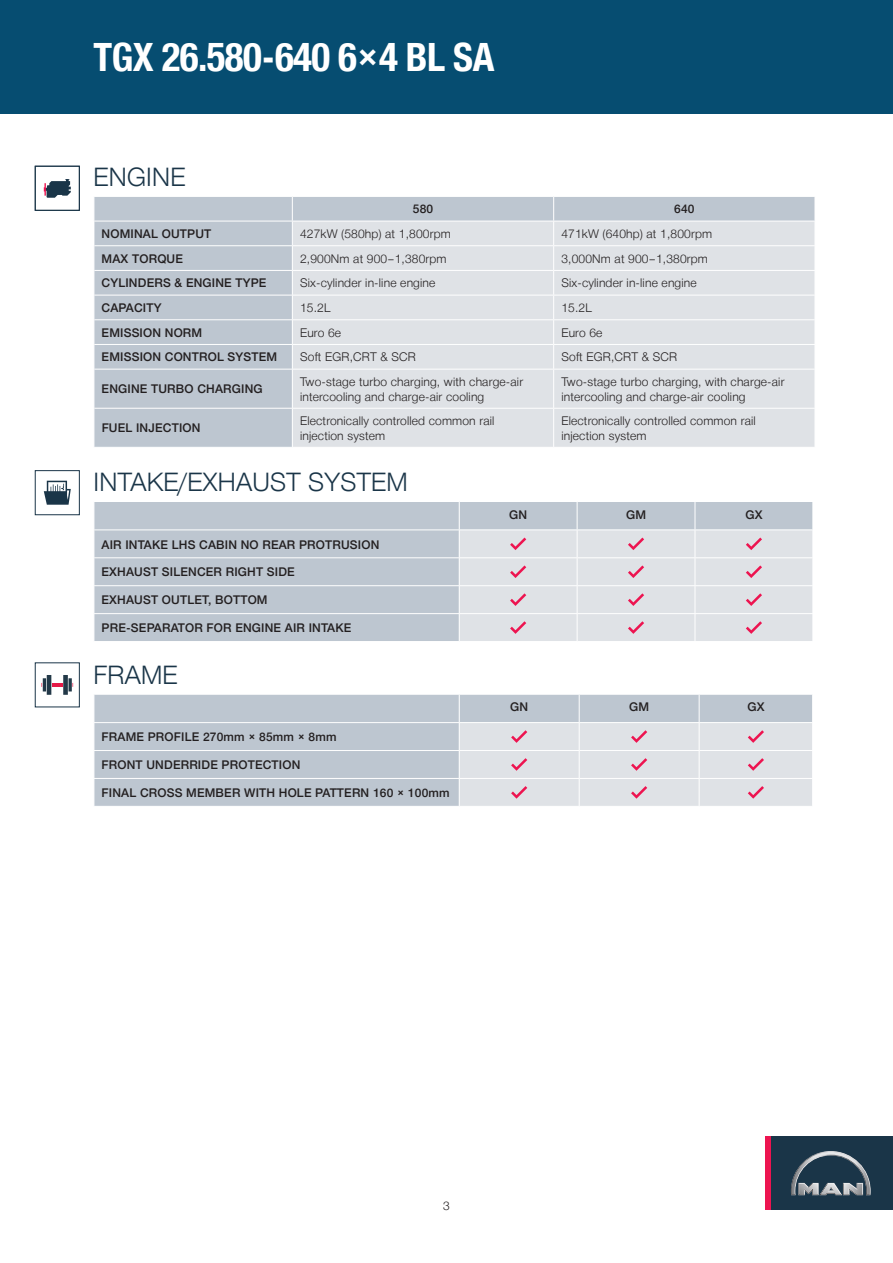
<style>
.page{position:relative;width:893px;height:1263px;background:#fff}
.page>*{position:absolute;margin:0;border:0;box-sizing:border-box;transform-origin:0 0}
.t1{font:700 39px "Man Global Condensed";letter-spacing:-.015em;color:#fff}
.t2{font:300 25.5px "Man Global";letter-spacing:.01em;color:#1a3548}
.t3{font:300 12px/14.4px "Man Global";letter-spacing:.015em;color:#231f20}
.t4{font:500 12px "Man Global";letter-spacing:.015em;color:#231f20}
.s1{font-family:"Man Global Condensed";font-weight:700}
</style>
<div class="page">
<div style="left:0;top:0;width:893px;height:114px;background:#064d71"></div>
<div style="left:765px;top:1136px;width:6px;height:74px;background:#ed1450"></div>
<svg style="left:771px;top:1136px;width:122px;height:74px;background:#2d4556"></svg>
<div style="left:95px;top:197px;width:720px;height:250px;background:#bdc6d0"></div>
<div style="left:94px;top:221px;width:198px;height:25px;background:#bdc6d0"></div>
<div style="left:293px;top:222px;width:522px;height:225px;background:#dfe2e6"></div>
<hr style="left:94px;top:270px;width:198px;height:1px;background:#fff">
<hr style="left:94px;top:295px;width:198px;height:1px;background:#fff">
<hr style="left:94px;top:319px;width:198px;height:1px;background:#fff">
<hr style="left:94px;top:344px;width:198px;height:1px;background:#fff">
<hr style="left:94px;top:369px;width:198px;height:1px;background:#fff">
<hr style="left:94px;top:408px;width:198px;height:1px;background:#fff">
<hr style="left:94px;top:221px;width:198px;height:1px;background:#fff">
<hr style="left:94px;top:245px;width:198px;height:1px;background:#fff">
<hr style="left:292px;top:221px;width:262px;height:1px;background:#fff">
<hr style="left:554px;top:221px;width:261px;height:1px;background:#fff">
<hr style="left:292px;top:245px;width:262px;height:1px;background:#fff">
<hr style="left:554px;top:245px;width:261px;height:1px;background:#fff">
<hr style="left:292px;top:270px;width:262px;height:1px;background:#fff">
<hr style="left:554px;top:270px;width:261px;height:1px;background:#fff">
<hr style="left:292px;top:295px;width:262px;height:1px;background:#fff">
<hr style="left:554px;top:295px;width:261px;height:1px;background:#fff">
<hr style="left:292px;top:319px;width:262px;height:1px;background:#fff">
<hr style="left:554px;top:319px;width:261px;height:1px;background:#fff">
<hr style="left:292px;top:344px;width:262px;height:1px;background:#fff">
<hr style="left:554px;top:344px;width:261px;height:1px;background:#fff">
<hr style="left:292px;top:369px;width:262px;height:1px;background:#fff">
<hr style="left:554px;top:369px;width:261px;height:1px;background:#fff">
<hr style="left:292px;top:408px;width:262px;height:1px;background:#fff">
<hr style="left:554px;top:408px;width:261px;height:1px;background:#fff">
<svg style="left:292px;top:197px;width:1px;height:172px"></svg>
<svg style="left:553px;top:197px;width:1px;height:172px"></svg>
<hr style="left:292px;top:369px;width:1px;height:39px;background:#fff">
<hr style="left:553px;top:369px;width:1px;height:39px;background:#fff">
<hr style="left:292px;top:409px;width:1px;height:38px;background:#fff">
<hr style="left:553px;top:409px;width:1px;height:38px;background:#fff">
<svg style="left:94px;top:197px;width:1px;height:172px"></svg>
<svg style="left:44px;top:179px;width:27px;height:19px"></svg>
<div style="left:35px;top:166px;width:45px;height:45px;border:1px solid #1a3548"></div>
<div style="left:95px;top:502px;width:364px;height:139px;background:#bdc6d0"></div>
<hr style="left:94px;top:557px;width:365px;height:1px;background:#fff">
<hr style="left:94px;top:585px;width:365px;height:1px;background:#fff">
<hr style="left:94px;top:613px;width:365px;height:1px;background:#fff">
<hr style="left:94px;top:529px;width:365px;height:1px;background:#fff">
<svg style="left:94px;top:502px;width:1px;height:139px"></svg>
<svg style="left:459px;top:502px;width:354px;height:139px;background:#d9dbe0"></svg>
<svg style="left:44px;top:481px;width:27px;height:24px"></svg>
<div style="left:35px;top:470px;width:45px;height:45px;border:1px solid #1a3548"></div>
<svg style="left:94px;top:694px;width:718px;height:112px;background:#cbd0d8"></svg>
<svg style="left:41px;top:675px;width:32px;height:20px"></svg>
<div style="left:35px;top:662px;width:45px;height:45px;border:1px solid #1a3548"></div>
<h1 class="t1" style="left:94px;top:35px;width:402px">TGX 26.580-640 6×4 BL SA</h1>
<h2 class="t2" style="left:94px;top:162px;width:93px">ENGINE</h2>
<p class="t4" style="left:413px;top:202px;width:22px">580</p>
<p class="t4" style="left:674px;top:202px;width:22px">640</p>
<p class="t4" style="left:102px;top:227px;width:111px">NOMINAL OUTPUT</p>
<p class="t3" style="left:300px;top:227px;width:152px">427kW (580hp) at 1,800rpm</p>
<p class="t3" style="left:561px;top:227px;width:152px">471kW (640hp) at 1,800rpm</p>
<p class="t4" style="left:102px;top:252px;width:83px">MAX TORQUE</p>
<p class="t3" style="left:300px;top:251px;width:148px">2,900Nm at 900–1,380rpm</p>
<p class="t3" style="left:561px;top:251px;width:148px">3,000Nm at 900–1,380rpm</p>
<p class="t4" style="left:102px;top:276px;width:166px">CYLINDERS &amp; ENGINE TYPE</p>
<p class="t3" style="left:300px;top:276px;width:137px">Six-cylinder in-line engine</p>
<p class="t3" style="left:561px;top:276px;width:137px">Six-cylinder in-line engine</p>
<p class="t4" style="left:102px;top:301px;width:61px">CAPACITY</p>
<p class="t3" style="left:300px;top:301px;width:32px">15.2L</p>
<p class="t3" style="left:561px;top:301px;width:32px">15.2L</p>
<p class="t4" style="left:102px;top:326px;width:102px">EMISSION NORM</p>
<p class="t3" style="left:300px;top:325px;width:43px">Euro 6e</p>
<p class="t3" style="left:561px;top:325px;width:43px">Euro 6e</p>
<p class="t4" style="left:102px;top:350px;width:177px">EMISSION CONTROL SYSTEM</p>
<p class="t3" style="left:300px;top:350px;width:117px">Soft EGR,CRT &amp; SCR</p>
<p class="t3" style="left:561px;top:350px;width:117px">Soft EGR,CRT &amp; SCR</p>
<p class="t4" style="left:102px;top:382px;width:162px">ENGINE TURBO CHARGING</p>
<p class="t3" style="left:300px;top:375px;width:225px">Two-stage turbo charging, with charge-air intercooling and charge-air cooling</p>
<p class="t3" style="left:561px;top:375px;width:225px">Two-stage turbo charging, with charge-air intercooling and charge-air cooling</p>
<p class="t4" style="left:102px;top:421px;width:100px">FUEL INJECTION</p>
<p class="t3" style="left:300px;top:414px;width:196px">Electronically controlled common rail injection system</p>
<p class="t3" style="left:561px;top:414px;width:196px">Electronically controlled common rail injection system</p>
<h2 class="t2" style="left:94px;top:467px;width:316px">INTAKE/EXHAUST SYSTEM</h2>
<p class="t4" style="left:509px;top:507px;width:19px">GN</p>
<p class="t4" style="left:626px;top:507px;width:21px">GM</p>
<p class="t4" style="left:745px;top:507px;width:19px">GX</p>
<p class="t4" style="left:102px;top:537px;width:279px">AIR INTAKE LHS CABIN NO REAR PROTRUSION</p>
<p class="t4" style="left:102px;top:565px;width:195px">EXHAUST SILENCER RIGHT SIDE</p>
<p class="t4" style="left:102px;top:593px;width:168px">EXHAUST OUTLET, BOTTOM</p>
<p class="t4" style="left:102px;top:621px;width:251px">PRE-SEPARATOR FOR ENGINE AIR INTAKE</p>
<h2 class="t2" style="left:94px;top:660px;width:86px">FRAME</h2>
<p class="t4" style="left:510px;top:700px;width:19px">GN</p>
<p class="t4" style="left:629px;top:700px;width:21px">GM</p>
<p class="t4" style="left:747px;top:700px;width:19px">GX</p>
<p class="t4" style="left:102px;top:730px;width:236px">FRAME PROFILE 270mm <span class="s1">×</span> 85mm <span class="s1">×</span> 8mm</p>
<p class="t4" style="left:102px;top:758px;width:200px">FRONT UNDERRIDE PROTECTION</p>
<p class="t4" style="left:102px;top:786px;width:349px">FINAL CROSS MEMBER WITH HOLE PATTERN 160 <span class="s1">×</span> 100mm</p>
<p class="t3" style="left:443px;top:1198px;width:8px">3</p>
</div>
